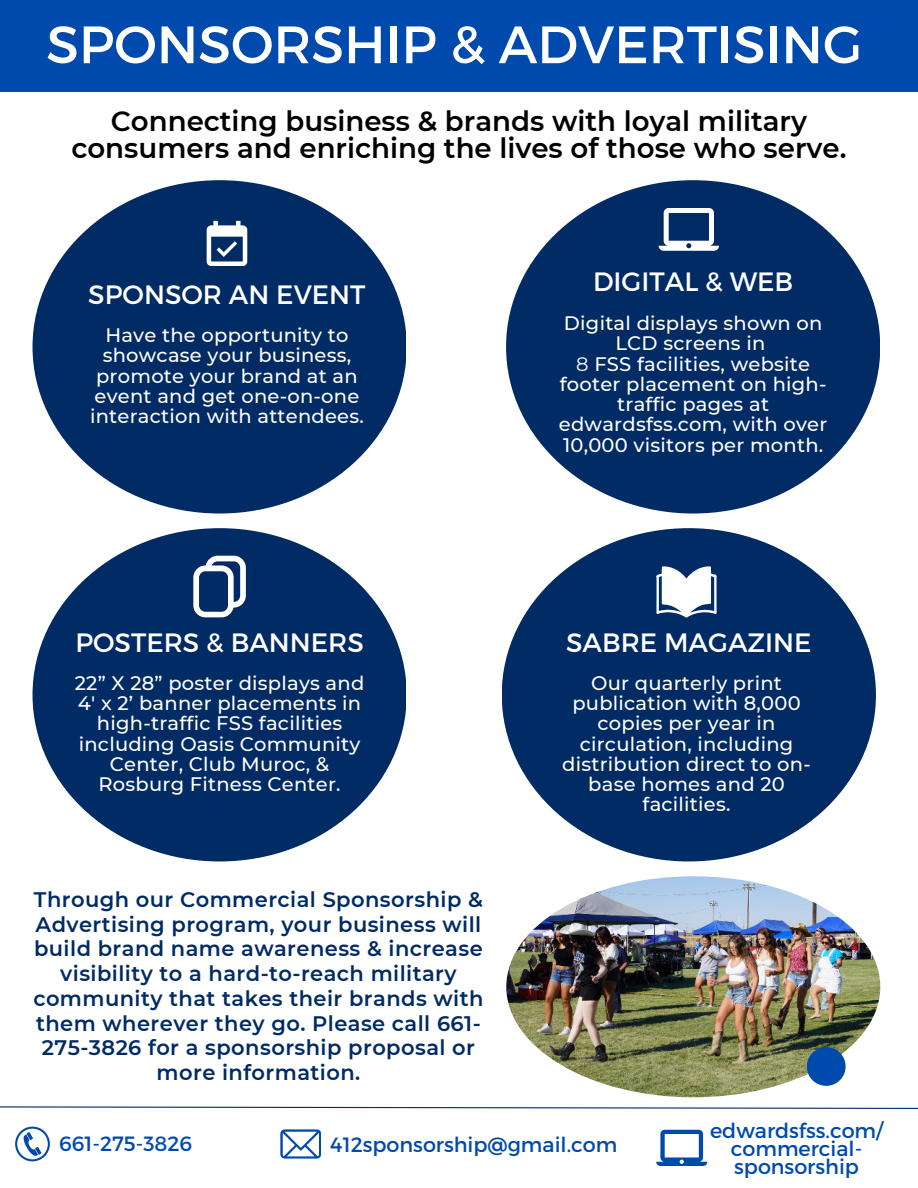
<style>
.page{position:relative;width:918px;height:1188px;background:#fff}
.page>*{position:absolute;margin:0;border:0;box-sizing:border-box;transform-origin:0 0}
.t1{font:52.5px "Montserrat";color:#fff}
.t2{font:600 27.6px/27px "Montserrat";color:#000;text-align:center}
.t3{font:26.55px "Montserrat";color:#fff}
.t4{font:600 21px/24.8px "Montserrat";letter-spacing:.02em;color:#012b64;text-align:center}
.t5{font:20.7px/18px "Montserrat";color:#004aad;text-align:center}
.t6{font:500 19.5px/20.2px "Montserrat";letter-spacing:.01em;color:#fff;text-align:center}
.s1{font-weight:400}
</style>
<div class="page">
<div style="left:0;top:0;width:918px;height:92px;background:#004aad"></div>
<div style="left:502px;top:528px;width:373px;height:333px;background:#012b64;border-radius:50%"></div>
<div style="left:506px;top:180px;width:374px;height:334px;background:#012b64;border-radius:50%"></div>
<svg style="left:659px;top:208px;width:60px;height:43px"></svg>
<div style="left:33px;top:528px;width:373px;height:333px;background:#012b64;border-radius:50%"></div>
<svg style="left:656px;top:566px;width:61px;height:51px"></svg>
<svg style="left:193px;top:556px;width:53px;height:61px"></svg>
<svg style="left:0;top:1106px;width:918px;height:60px"></svg>
<div style="left:33px;top:180px;width:373px;height:334px;background:#012b64;border-radius:50%"></div>
<svg style="left:207px;top:221px;width:40px;height:45px"></svg>
<img style="left:506px;top:876px;width:374px;height:221px;border-radius:50%">
<div style="left:807px;top:1047px;width:39px;height:39px;background:#004aad;border-radius:50%"></div>
<h1 class="t1" style="left:46px;top:12px;width:818px">SPONSORSHIP &amp; ADVERTISING</h1>
<h2 class="t2" style="left:71px;top:107px;width:777px">Connecting business &amp; brands with loyal military consumers and enriching the lives of those who serve.</h2>
<h3 class="t3" style="left:88px;top:278px;width:279px">SPONSOR AN EVENT</h3>
<p class="t6" style="left:90px;top:324px;width:275px">Have the opportunity to showcase your business, promote your brand at an event and get one-on-one interaction with attendees.</p>
<h3 class="t3" style="left:75px;top:626px;width:290px">POSTERS &amp; BANNERS</h3>
<p class="t6" style="left:75px;top:672px;width:291px">22” X 28” poster displays and<br>4' x 2’ banner placements in high-traffic FSS facilities including Oasis Community<br>Center, Club Muroc, &amp;<br>Rosburg Fitness Center.</p>
<p class="t4" style="left:33px;top:886px;width:452px">Through our Commercial Sponsorship &amp; Advertising program, your business will build brand name awareness &amp; increase visibility to a hard-to-reach military community that takes their brands with them wherever they go. Please call 661- 275-3826 for a sponsorship proposal or more information.</p>
<h3 class="t3" style="left:593px;top:265px;width:202px">DIGITAL &amp; WEB</h3>
<p class="t6" style="left:559px;top:312px;width:270px">Digital displays shown on<br>LCD screens in<br><span class="s1">8</span> FSS facilities, website footer placement on high&shy;traffic pages at edwardsfss.com, with over<br>10,000 visitors per month.</p>
<h3 class="t3" style="left:566px;top:626px;width:247px">SABRE MAGAZINE</h3>
<p class="t6" style="left:562px;top:672px;width:250px">Our quarterly print publication with 8,000 copies per year in circulation, including distribution direct to on&shy;base homes and 20 facilities.</p>
<p class="t5" style="left:59px;top:1135px;width:135px">661-275-3826</p>
<p class="t5" style="left:330px;top:1136px;width:289px">412sponsorship@gmail.com</p>
<p class="t5" style="left:710px;top:1121px;width:174px">edwardsfss.com/ commercial&shy;sponsorship</p>
</div>
